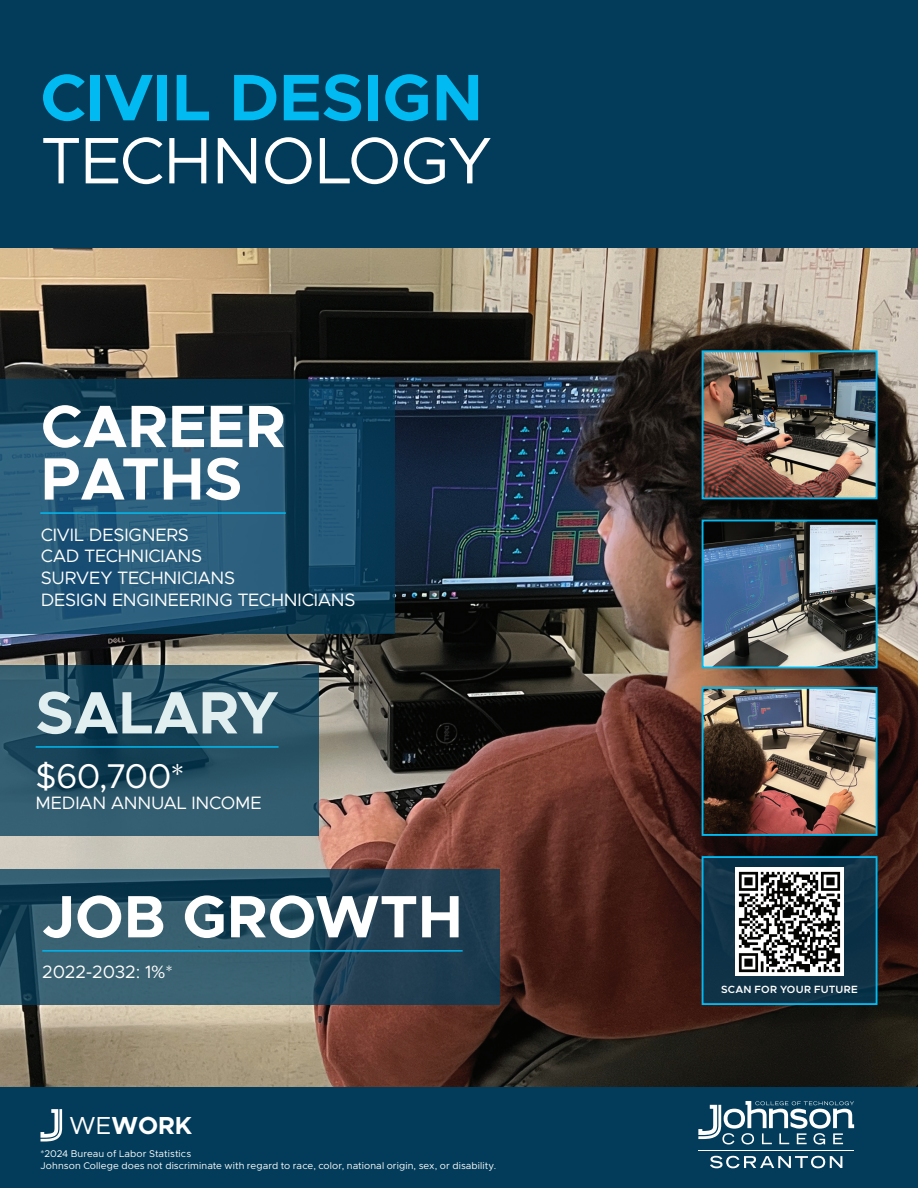
<style>
.page{position:relative;width:918px;height:1188px;background:#fff}
.page>*{position:absolute;margin:0;border:0;box-sizing:border-box;transform-origin:0 0}
.t1{font:700 66px "Metropolis";color:#00baf1}
.t2{font:66px "Metropolis";letter-spacing:-.01em;color:#fff}
.t3{font:700 60px/52.5px "Metropolis";color:#fffefe}
.t4{font:700 60px "Metropolis";color:#fff}
.t5{font:700 60px "Metropolis";color:#e2eff0}
.t6{font:34.5px "Metropolis";color:#fff}
.t7{font:700 24.75px "Metropolis";color:#fff}
.t8{font:18px/21.6px "Metropolis";letter-spacing:-.01em;color:#fff}
.t9{font:600 10.5px "Metropolis";letter-spacing:.02em;color:#fff}
.t10{font:9.75px/11.7px "Metropolis";letter-spacing:.01em;color:#fff}
.s1{font-weight:400}
</style>
<div class="page">
<div style="left:0;top:0;width:918px;height:251px;background:#023c5a"></div>
<img style="left:0;top:248px;width:918px;height:840px">
<img style="left:705px;top:353px;width:170px;height:143px">
<div style="left:702px;top:350px;width:176px;height:149px;border:2px solid #00baf1"></div>
<img style="left:705px;top:523px;width:170px;height:142px">
<div style="left:702px;top:520px;width:176px;height:148px;border:2px solid #00baf1"></div>
<img style="left:705px;top:690px;width:170px;height:143px">
<div style="left:702px;top:687px;width:176px;height:149px;border:2px solid #00baf1"></div>
<div style="left:0;top:1088px;width:918px;height:100px;background:#023c5a"></div>
<svg style="left:0;top:665px;width:319px;height:171px;background:#275165"></svg>
<hr style="left:36px;top:746px;width:243px;height:2px;background:#00baf1">
<svg style="left:0;top:379px;width:395px;height:254px;background:#1e506c"></svg>
<hr style="left:40px;top:512px;width:246px;height:2px;background:#00baf1">
<svg style="left:41px;top:1109px;width:21px;height:33px"></svg>
<div style="left:702px;top:857px;width:175px;height:148px;background:#103247"></div>
<div style="left:702px;top:856px;width:176px;height:149px;border:2px solid #00baf1"></div>
<img style="left:736px;top:868px;width:108px;height:108px">
<svg style="left:698px;top:1101px;width:156px;height:43px"></svg>
<svg style="left:710px;top:1156px;width:132px;height:12px"></svg>
<hr style="left:698px;top:1150px;width:156px;height:1px;background:#fff">
<svg style="left:0;top:869px;width:500px;height:136px;background:#274c5f"></svg>
<hr style="left:42px;top:950px;width:421px;height:2px;background:#00b6f0">
<h1 class="t1" style="left:40px;top:56px;width:444px">CIVIL DESIGN</h1>
<h1 class="t2" style="left:40px;top:120px;width:453px">TECHNOLOGY</h1>
<h2 class="t3" style="left:41px;top:400px;width:247px">CAREER<br>PATHS</h2>
<h3 class="t8" style="left:41px;top:524px;width:316px">CIVIL DESIGNERS<br>CAD TECHNICIANS<br>SURVEY TECHNICIANS<br>DESIGN ENGINEERING TECHNICIANS</h3>
<h2 class="t5" style="left:36px;top:675px;width:244px">SALARY</h2>
<h3 class="t6" style="left:36px;top:755px;width:151px">$60,700*</h3>
<h3 class="t8" style="left:36px;top:792px;width:228px">MEDIAN ANNUAL INCOME</h3>
<h2 class="t4" style="left:42px;top:879px;width:422px">JOB GROWTH</h2>
<h3 class="t8" style="left:42px;top:961px;width:132px">2022-2032: 1%*</h3>
<h3 class="t7" style="left:69px;top:1110px;width:125px"><span class="s1">WE</span>WORK</h3>
<p class="t10" style="left:40px;top:1148px;width:457px">*2024 Bureau of Labor Statistics<br>Johnson College does not discriminate with regard to race, color, national origin, sex, or disability.</p>
<p class="t9" style="left:721px;top:983px;width:138px">SCAN FOR YOUR FUTURE</p>
</div>
